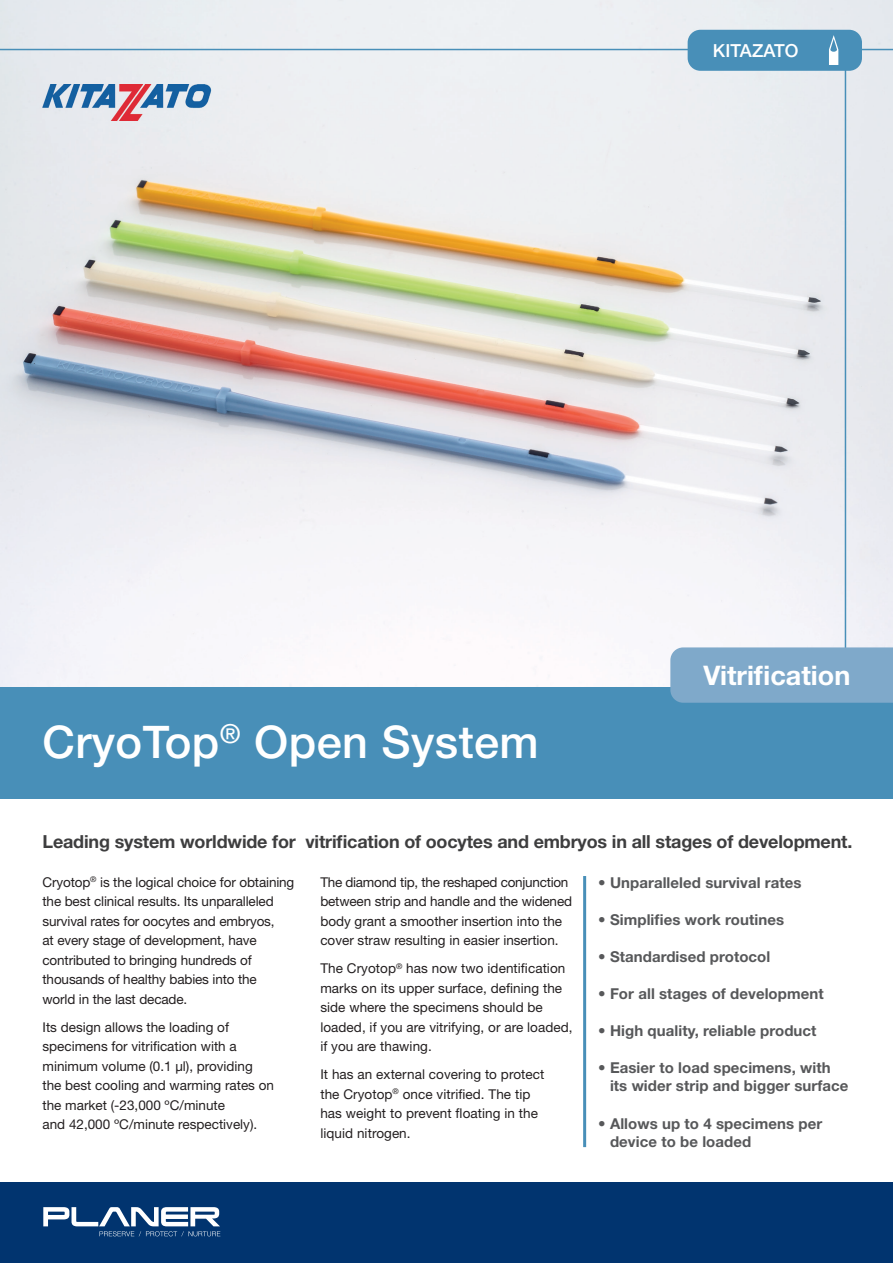
<style>
.page{position:relative;width:893px;height:1263px;background:#fff}
.page>*{position:absolute;margin:0;border:0;box-sizing:border-box;transform-origin:0 0}
.t1{font:500 45px "Helvetica Neue";letter-spacing:.01em;color:#fff}
.t2{font:700 27px "Helvetica Neue";color:#fff}
.t3{font:700 18px "Helvetica Neue";letter-spacing:-.01em;color:#3e3e3f}
.t4{font:500 18px "Helvetica Neue";letter-spacing:.01em;color:#fff}
.t5{font:700 15px/18px "Helvetica Neue";letter-spacing:.005em;color:#57585a}
.t6{font:13.5px/19.5px "Helvetica Neue";color:#231f20}
</style>
<div class="page">
<div style="left:0;top:1183px;width:893px;height:80px;background:#01346f"></div>
<svg style="left:43px;top:1207px;width:177px;height:29px"></svg>
<hr style="left:583px;top:876px;width:3px;height:271px;background:#488fb8">
<img style="left:0;top:0;width:893px;height:687px">
<div style="left:0;top:687px;width:893px;height:111px;background:#488fb8"></div>
<hr style="left:0;top:49px;width:893px;height:1px;background:#488fb8">
<hr style="left:845px;top:67px;width:1px;height:585px;background:#488fb8">
<div style="left:670px;top:647px;width:223px;height:56px;background:#7fa9ca"></div>
<div style="left:688px;top:30px;width:174px;height:41px;background:#488fb8;border-radius:13px"></div>
<svg style="left:829px;top:35px;width:9px;height:30px"></svg>
<img style="left:43px;top:85px;width:169px;height:36px">
<h3 class="t4" style="left:713px;top:40px;width:87px">KITAZATO</h3>
<h1 class="t1" style="left:43px;top:715px;width:498px">CryoTop<sup>®</sup> Open System</h1>
<h2 class="t2" style="left:703px;top:659px;width:148px">Vitrification</h2>
<h3 class="t3" style="left:43px;top:830px;width:811px">Leading system worldwide for vitrification of oocytes and embryos in all stages of development.</h3>
<p class="t6" style="left:43px;top:872px;width:253px">Cryotop<sup>®</sup> is the logical choice for obtaining the best clinical results. Its unparalleled survival rates for oocytes and embryos,<br>at every stage of development, have contributed to bringing hundreds of thousands of healthy babies into the<br>world in the last decade.</p>
<p class="t6" style="left:43px;top:1017px;width:233px">Its design allows the loading of specimens for vitrification with a minimum volume (0.1 µl), providing the best cooling and warming rates on the market (-23,000 ºC/minute<br>and 42,000 ºC/minute respectively).</p>
<p class="t6" style="left:320px;top:872px;width:253px">The diamond tip, the reshaped conjunction between strip and handle and the widened body grant a smoother insertion into the cover straw resulting in easier insertion.</p>
<p class="t6" style="left:320px;top:958px;width:254px">The Cryotop<sup>®</sup> has now two identification marks on its upper surface, defining the side where the specimens should be loaded, if you are vitrifying, or are loaded, if you are thawing.</p>
<p class="t6" style="left:320px;top:1064px;width:226px">It has an external covering to protect the Cryotop<sup>®</sup> once vitrified. The tip has weight to prevent floating in the liquid nitrogen.</p>
<p class="t5" style="left:598px;top:873px;width:205px">• Unparalleled survival rates</p>
<p class="t5" style="left:598px;top:910px;width:187px">• Simplifies work routines</p>
<p class="t5" style="left:598px;top:947px;width:174px">• Standardised protocol</p>
<p class="t5" style="left:598px;top:984px;width:227px">• For all stages of development</p>
<p class="t5" style="left:598px;top:1022px;width:220px">• High quality, reliable product</p>
<p class="t5" style="left:610px;top:1059px;width:240px;text-indent:-12px">• Easier to load specimens, with its wider strip and bigger surface</p>
<p class="t5" style="left:610px;top:1114px;width:214px;text-indent:-12px">• Allows up to 4 specimens per device to be loaded</p>
</div>
